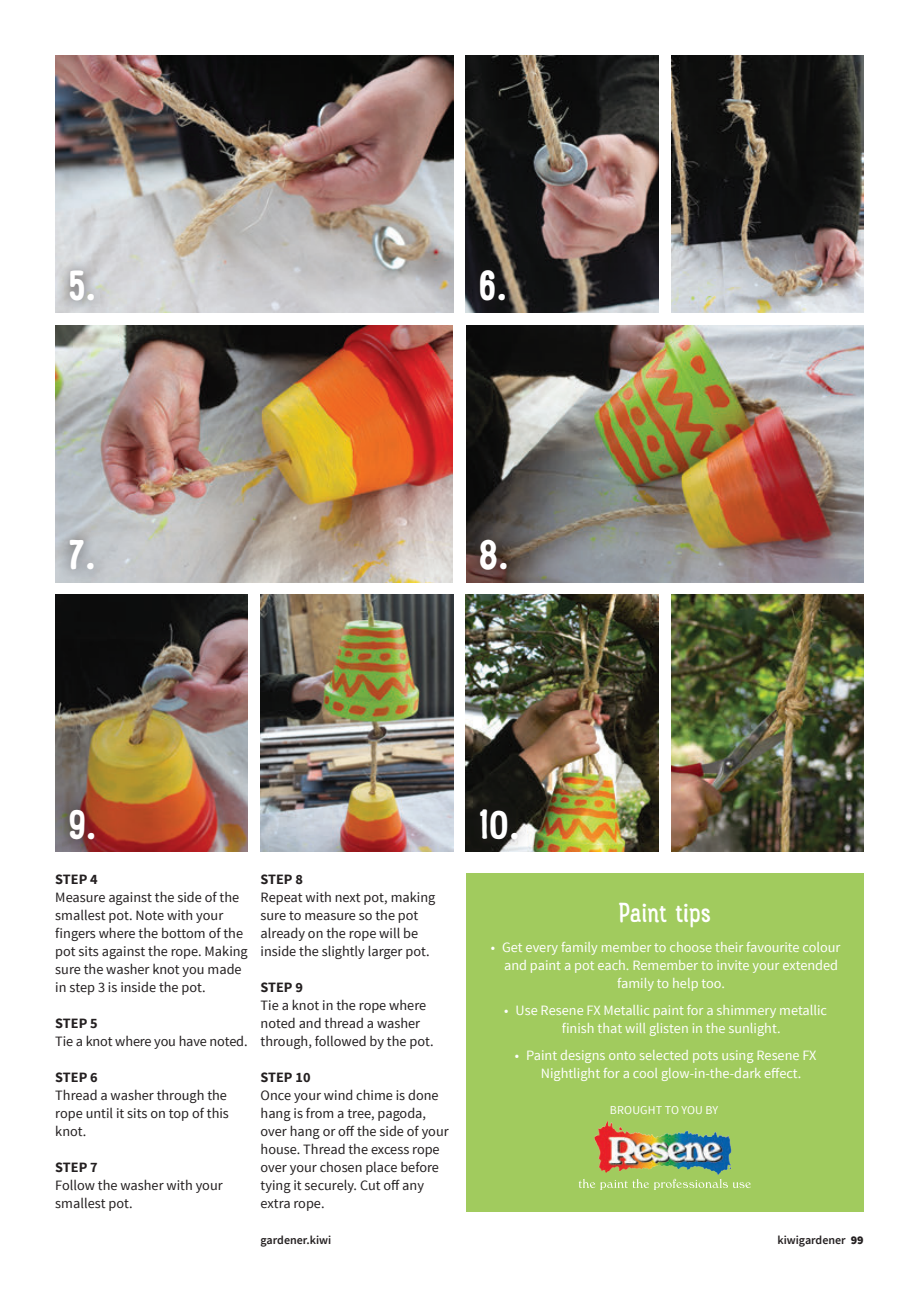
<style>
.page{position:relative;width:919px;height:1289px;background:#fff}
.page>*{position:absolute;margin:0;border:0;box-sizing:border-box;transform-origin:0 0}
.t1{font:45px "Rainier North 700";color:#fff}
.t2{font:30px "Rainier North 500";letter-spacing:-.005em;color:#fff}
.t3{font:14.25px/18px "Source Sans Pro";color:#231f20}
.t4{font:14.25px/18px "Source Sans Pro";color:#fff}
.t5{font:700 14.25px "Source Sans Pro";color:#231f20}
.t6{font:600 12px "Source Sans Pro";color:#231f20}
.t7{font:12px "Source Sans Pro";letter-spacing:.01em;color:#fff}
.s1{font-weight:900}
</style>
<div class="page">
<div style="left:466px;top:873px;width:397px;height:338px;background:#a1cb5e"></div>
<img style="left:594px;top:1121px;width:138px;height:54px">
<svg style="left:578px;top:1178px;width:172px;height:11px"></svg>
<img style="left:55px;top:55px;width:398px;height:257px">
<img style="left:466px;top:55px;width:192px;height:257px">
<img style="left:671px;top:55px;width:192px;height:257px">
<img style="left:55px;top:325px;width:398px;height:257px">
<img style="left:466px;top:325px;width:397px;height:257px">
<img style="left:55px;top:594px;width:193px;height:257px">
<img style="left:260px;top:594px;width:193px;height:257px">
<img style="left:466px;top:594px;width:192px;height:257px">
<img style="left:671px;top:594px;width:192px;height:257px">
<div style="left:56px;top:256px;width:51px;height:58px;background:#231f20;opacity:.75"></div>
<div style="left:466px;top:256px;width:52px;height:58px;background:#231f20;opacity:.75"></div>
<div style="left:56px;top:526px;width:51px;height:57px;background:#231f20;opacity:.75"></div>
<div style="left:466px;top:526px;width:54px;height:57px;background:#231f20;opacity:.75"></div>
<div style="left:56px;top:796px;width:52px;height:57px;background:#231f20;opacity:.75"></div>
<div style="left:467px;top:796px;width:64px;height:56px;background:#231f20;opacity:.75"></div>
<h1 class="t1" style="left:68px;top:259px;width:29px">5.</h1>
<h1 class="t1" style="left:478px;top:259px;width:30px">6.</h1>
<h1 class="t1" style="left:68px;top:528px;width:29px">7.</h1>
<h1 class="t1" style="left:478px;top:528px;width:31px">8.</h1>
<h1 class="t1" style="left:68px;top:798px;width:30px">9.</h1>
<h1 class="t1" style="left:478px;top:798px;width:42px">10.</h1>
<p class="t5" style="left:260px;top:869px;width:44px">STEP 8</p>
<p class="t3" style="left:260px;top:888px;width:176px">Repeat with next pot, making sure to measure so the pot already on the rope will be inside the slightly larger pot.</p>
<p class="t5" style="left:260px;top:977px;width:44px">STEP 9</p>
<p class="t3" style="left:260px;top:996px;width:175px">Tie a knot in the rope where noted and thread a washer through, followed by the pot.</p>
<p class="t5" style="left:260px;top:1067px;width:52px">STEP 10</p>
<p class="t3" style="left:260px;top:1086px;width:190px">Once your wind chime is done hang is from a tree, pagoda, over hang or off the side of your house. Thread the excess rope over your chosen place before tying it securely. Cut off any extra rope.</p>
<p class="t5" style="left:55px;top:869px;width:44px">STEP 4</p>
<p class="t3" style="left:55px;top:888px;width:194px">Measure against the side of the smallest pot. Note with your fingers where the bottom of the pot sits against the rope. Making sure the washer knot you made in step 3 is inside the pot.</p>
<p class="t5" style="left:55px;top:1013px;width:44px">STEP 5</p>
<p class="t3" style="left:55px;top:1032px;width:194px">Tie a knot where you have noted.</p>
<p class="t5" style="left:55px;top:1067px;width:44px">STEP 6</p>
<p class="t3" style="left:55px;top:1086px;width:175px">Thread a washer through the rope until it sits on top of this knot.</p>
<p class="t5" style="left:55px;top:1157px;width:44px">STEP 7</p>
<p class="t3" style="left:55px;top:1176px;width:169px">Follow the washer with your smallest pot.</p>
<h2 class="t2" style="left:618px;top:895px;width:94px">Paint tips</h2>
<p class="t4" style="left:490px;top:938px;width:351px">• Get every family member to choose their favourite colour</p>
<p class="t4" style="left:504px;top:956px;width:335px">and paint a pot each. Remember to invite your extended</p>
<p class="t4" style="left:617px;top:974px;width:109px">family to help too.</p>
<p class="t4" style="left:561px;top:1001px;width:267px;text-indent:-58px">• Use Resene FX Metallic paint for a shimmery metallic finish that will glisten in the sunlight.</p>
<p class="t4" style="left:540px;top:1045px;width:277px;text-indent:-26px">• Paint designs onto selected pots using Resene FX<br>Nightlight for a cool glow-in-the-dark effect.</p>
<p class="t7" style="left:610px;top:1103px;width:31px">brought</p>
<p class="t7" style="left:664px;top:1103px;width:45px">to you by</p>
<p class="t6" style="left:260px;top:1232px;width:72px">gardener.kiwi</p>
<p class="t6" style="left:777px;top:1232px;width:88px">kiwigardener <span class="s1">99</span></p>
</div>
